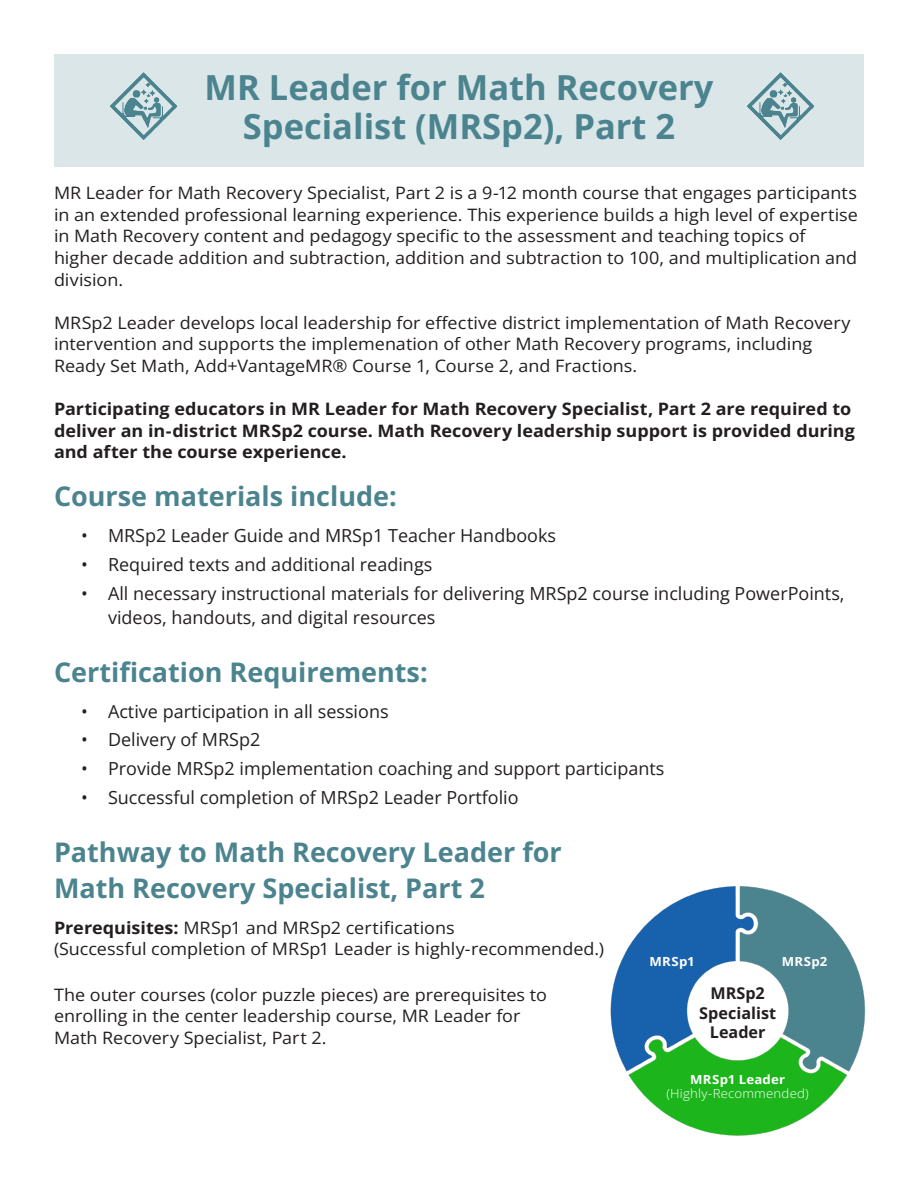
<style>
.page{position:relative;width:918px;height:1188px;background:#fff}
.page>*{position:absolute;margin:0;border:0;box-sizing:border-box;transform-origin:0 0}
.t1{font:700 34.5px "Open Sans";color:#4b848f}
.t2{font:700 27px/36px "Open Sans";color:#4b848f}
.t3{font:18px/24px "Open Sans";color:#231f20}
.t4{font:17.1px/21.6px "Open Sans";color:#231f20;scale:1.05 1}
.t5{font:700 17.1px/21.6px "Open Sans";color:#231f20;scale:1.05 1}
.t6{font:700 16.2px/19.5px "Open Sans";color:#231f20;text-align:center}
.t7{font:300 12.6px/14.4px "Open Sans";letter-spacing:.015em;color:#fff;text-align:center;scale:1.05 1}
.t8{font:700 12.6px "Open Sans";letter-spacing:.02em;color:#fff;scale:1.05 1}
.s1{font-weight:700}
</style>
<div class="page">
<div style="left:54px;top:54px;width:810px;height:113px;background:#dbe6e9"></div>
<img style="left:110px;top:72px;width:67px;height:68px">
<img style="left:747px;top:72px;width:67px;height:68px">
<img style="left:610px;top:886px;width:256px;height:250px">
<div style="left:774px;top:952px;width:61px;height:19px;background:#4b848f"></div>
<p class="t1" style="left:205px;top:64px;width:510px">MR Leader for Math Recovery</p>
<p class="t1" style="left:243px;top:103px;width:434px">Specialist (MRSp2), Part 2</p>
<p class="t4" style="left:54px;top:182px;width:767px">MR Leader for Math Recovery Specialist, Part 2 is a 9-12 month course that engages participants in an extended professional learning experience. This experience builds a high level of expertise in Math Recovery content and pedagogy specific to the assessment and teaching topics of higher decade addition and subtraction, addition and subtraction to 100, and multiplication and division.</p>
<p class="t4" style="left:54px;top:311px;width:760px">MRSp2 Leader develops local leadership for effective district implementation of Math Recovery intervention and supports the implemenation of other Math Recovery programs, including<br>Ready Set Math, Add+VantageMR® Course 1, Course 2, and Fractions.</p>
<p class="t5" style="left:54px;top:398px;width:764px">Participating educators in MR Leader for Math Recovery Specialist, Part 2 are required to deliver an in-district MRSp2 course. Math Recovery leadership support is provided during and after the course experience.</p>
<p class="t2" style="left:54px;top:478px;width:344px">Course materials include:</p>
<p class="t3" style="left:81px;top:523px;width:477px">• MRSp2 Leader Guide and MRSp1 Teacher Handbooks</p>
<p class="t3" style="left:81px;top:552px;width:353px">• Required texts and additional readings</p>
<p class="t3" style="left:108px;top:581px;width:738px;text-indent:-27px">• All necessary instructional materials for delivering MRSp2 course including PowerPoints, videos, handouts, and digital resources</p>
<p class="t2" style="left:54px;top:653px;width:375px">Certification Requirements:</p>
<p class="t3" style="left:81px;top:699px;width:309px">• Active participation in all sessions</p>
<p class="t3" style="left:81px;top:727px;width:181px">• Delivery of MRSp2</p>
<p class="t3" style="left:81px;top:756px;width:585px">• Provide MRSp2 implementation coaching and support participants</p>
<p class="t3" style="left:81px;top:785px;width:439px">• Successful completion of MRSp2 Leader Portfolio</p>
<p class="t2" style="left:54px;top:833px;width:509px">Pathway to Math Recovery Leader for<br>Math Recovery Specialist, Part 2</p>
<p class="t4" style="left:54px;top:916px;width:525px"><span class="s1">Prerequisites:</span> MRSp1 and MRSp2 certifications<br>(Successful completion of MRSp1 Leader is highly-recommended.)</p>
<p class="t4" style="left:54px;top:983px;width:471px">The outer courses (color puzzle pieces) are prerequisites to enrolling in the center leadership course, MR Leader for<br>Math Recovery Specialist, Part 2.</p>
<p class="t8" style="left:650px;top:953px;width:44px">MRSp1</p>
<p class="t8" style="left:782px;top:953px;width:45px">MRSp2</p>
<p class="t6" style="left:699px;top:983px;width:78px">MRSp2<br>Specialist<br>Leader</p>
<p class="t7" style="left:667px;top:1072px;width:137px"><span class="s1">MRSp1 Leader </span>(Highly-Recommended)</p>
</div>
